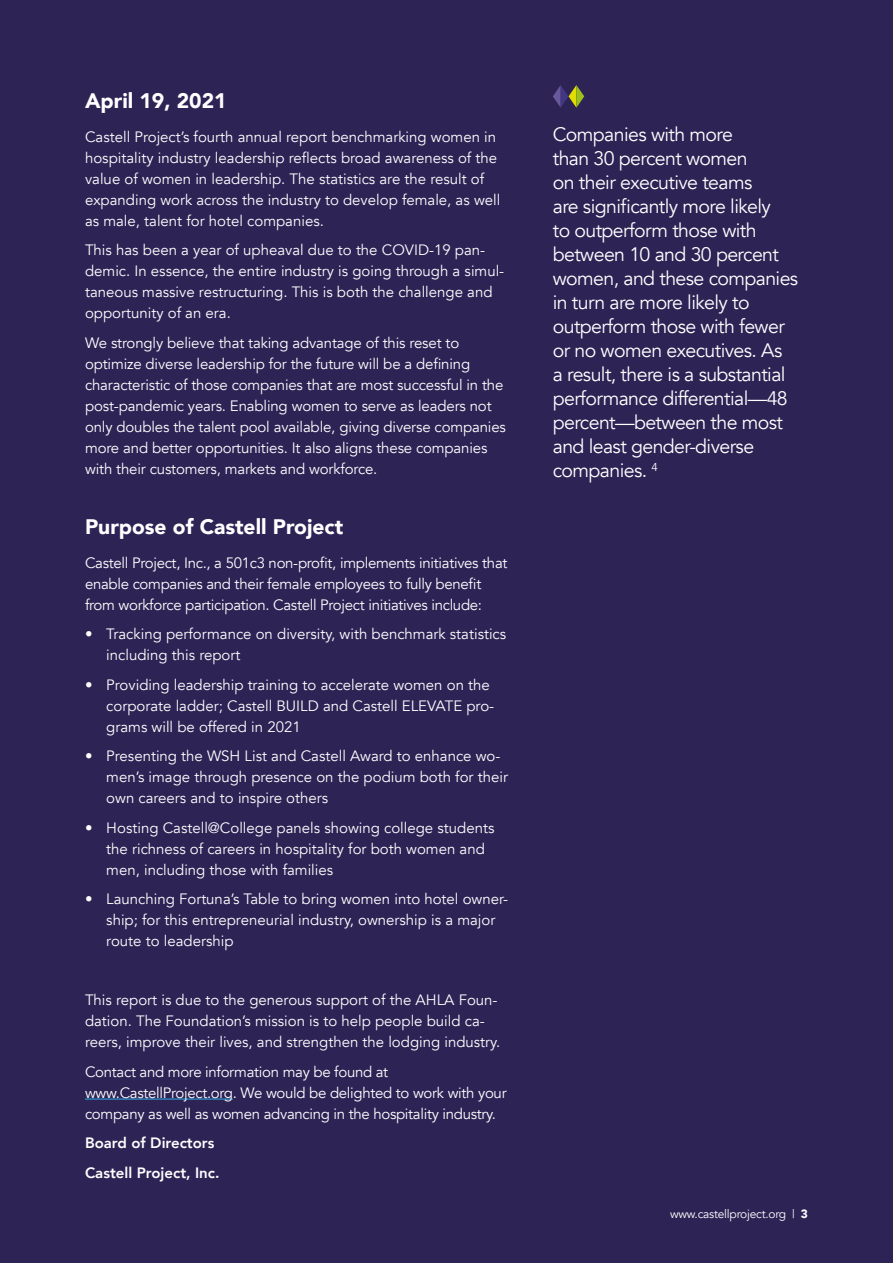
<style>
.page{position:relative;width:893px;height:1263px;background:#2d2355}
.page>*{position:absolute;margin:0;border:0;box-sizing:border-box;transform-origin:0 0}
.t1{font:900 21px "Avenir";color:#fff}
.t2{font:19.5px/24px "Avenir";letter-spacing:-.03em;color:#fff}
.t3{font:15px/21px "Avenir";color:#fff}
.t4{font:15px/21px "Avenir";letter-spacing:-.02em;color:#fff}
.t5{font:800 15px/29.5px "Avenir";color:#fff}
.t6{font:12px "Avenir";letter-spacing:-.02em;color:#fff}
.s1{font-weight:900}
</style>
<div class="page">
<hr style="left:85px;top:1099px;width:148px;height:1px;background:#2dafe6">
<svg style="left:553px;top:85px;width:31px;height:23px"></svg>
<h1 class="t1" style="left:85px;top:82px;width:143px">April 19, 2021</h1>
<p class="t3" style="left:85px;top:126px;width:417px">Castell Project’s fourth annual report benchmarking women in hospitality industry leadership reflects broad awareness of the value of women in leadership. The statistics are the result of expanding work across the industry to develop female, as well as male, talent for hotel companies.</p>
<p class="t3" style="left:85px;top:240px;width:421px">This has been a year of upheaval due to the COVID-19 pan&shy;demic. In essence, the entire industry is going through a simul&shy;taneous massive restructuring. This is both the challenge and opportunity of an era.</p>
<p class="t3" style="left:85px;top:332px;width:422px">We strongly believe that taking advantage of this reset to optimize diverse leadership for the future will be a defining characteristic of those companies that are most successful in the post-pandemic years. Enabling women to serve as leaders not only doubles the talent pool available, giving diverse companies more and better opportunities. It also aligns these companies with their customers, markets and workforce.</p>
<h1 class="t1" style="left:85px;top:509px;width:260px">Purpose of Castell Project</h1>
<p class="t4" style="left:85px;top:552px;width:424px">Castell Project, Inc., a 501c3 non-profit, implements initiatives that enable companies and their female employees to fully benefit from workforce participation. Castell Project initiatives include:</p>
<p class="t3" style="left:106px;top:624px;width:401px;text-indent:-21px">• Tracking performance on diversity, with benchmark statistics including this report</p>
<p class="t3" style="left:106px;top:674px;width:389px;text-indent:-21px">• Providing leadership training to accelerate women on the corporate ladder; Castell BUILD and Castell ELEVATE pro&shy;grams will be offered in 2021</p>
<p class="t3" style="left:106px;top:746px;width:403px;text-indent:-21px">• Presenting the WSH List and Castell Award to enhance wo&shy;men’s image through presence on the podium both for their own careers and to inspire others</p>
<p class="t3" style="left:106px;top:817px;width:390px;text-indent:-21px">• Hosting Castell@College panels showing college students the richness of careers in hospitality for both women and men, including those with families</p>
<p class="t3" style="left:106px;top:889px;width:403px;text-indent:-21px">• Launching Fortuna’s Table to bring women into hotel owner&shy;ship; for this entrepreneurial industry, ownership is a major route to leadership</p>
<p class="t3" style="left:85px;top:990px;width:417px">This report is due to the generous support of the AHLA Foun&shy;dation. The Foundation’s mission is to help people build ca&shy;reers, improve their lives, and strengthen the lodging industry.</p>
<p class="t4" style="left:85px;top:1061px;width:423px">Contact and more information may be found at www.CastellProject.org. We would be delighted to work with your company as well as women advancing in the hospitality industry.</p>
<p class="t5" style="left:85px;top:1128px;width:136px">Board of Directors<br>Castell Project, Inc.</p>
<p class="t2" style="left:553px;top:123px;width:247px">Companies with more<br>than 30 percent women<br>on their executive teams<br>are significantly more likely<br>to outperform those with between 10 and 30 percent women, and these companies in turn are more likely to outperform those with fewer or no women executives. As<br>a result, there is a substantial performance differential—48 percent—between the most and least gender-diverse companies. <sup>4</sup></p>
<p class="t6" style="left:670px;top:1207px;width:139px">www.castellproject.org | <span class="s1">3</span></p>
</div>
